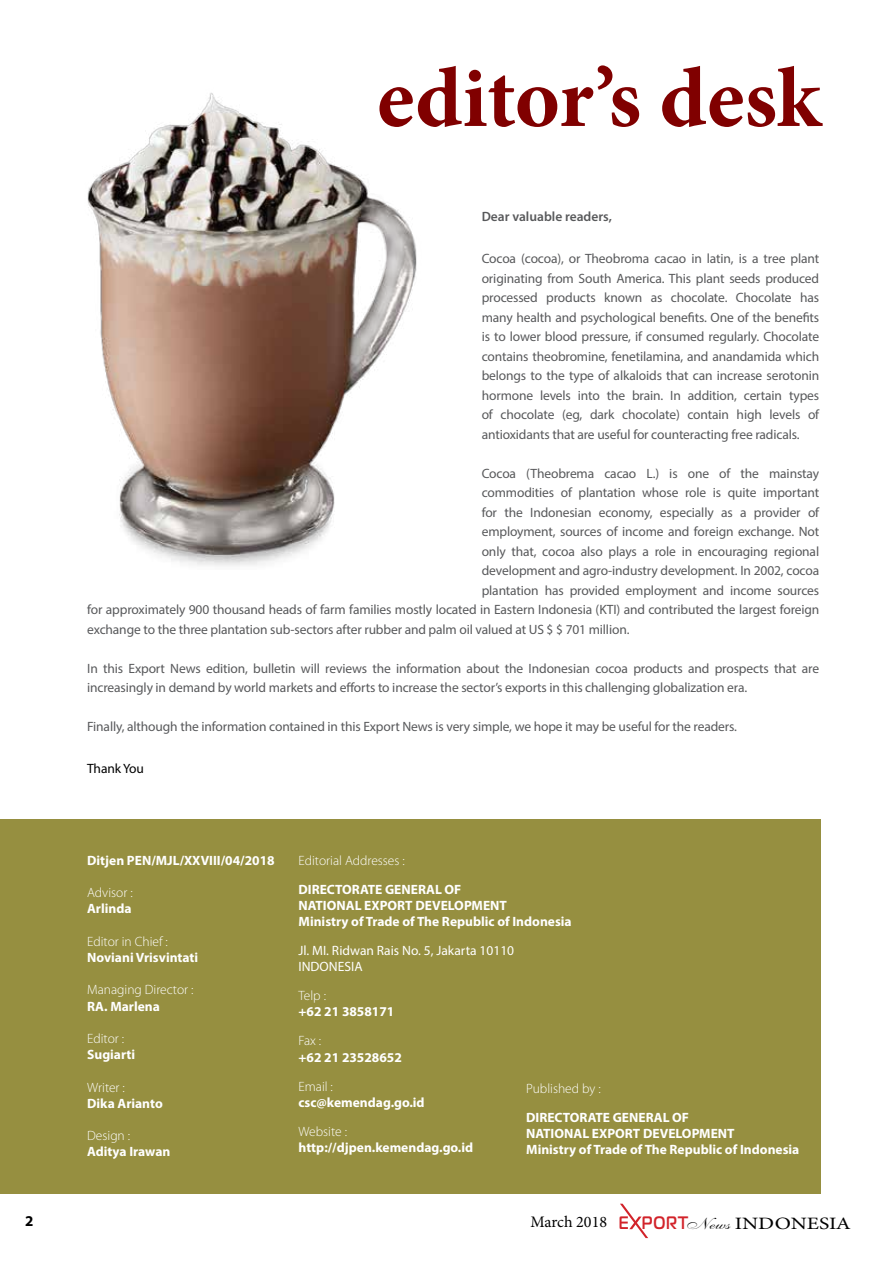
<style>
.page{position:relative;width:893px;height:1263px;background:#fff}
.page>*{position:absolute;margin:0;border:0;box-sizing:border-box;transform-origin:0 0}
.t1{font:700 85.5px "Minion Pro";color:#800000}
.t2{font:16.05px "Minion Pro";letter-spacing:-.005em;color:#000}
.t3{font:700 15px "Myriad Pro";color:#000}
.t4{font:13.5px/19.5px "Myriad Pro";letter-spacing:-.01em;color:#58595b;text-align:justify}
.t5{font:700 13.5px/16.2px "Myriad Pro";color:#fff}
.t6{font:300 13.5px "Myriad Pro";color:#fff}
.t7{font:13.5px/16.2px "Myriad Pro";color:#fff}
.t8{font:600 13.5px "Myriad Pro";color:#58595b}
.t9{font:13.5px "Myriad Pro";letter-spacing:-.01em;color:#000}
.s1{font-family:"Magistral C";font-weight:700;font-size:18px;color:#d2232a}
.s2{font-family:"Allegro"}
.s3{font-size:17.4px}
</style>
<div class="page">
<svg style="left:620px;top:1204px;width:28px;height:34px"></svg>
<div style="left:0;top:819px;width:821px;height:374px;background:#968f40"></div>
<img style="left:87px;top:93px;width:330px;height:473px">
<h1 class="t1" style="left:377px;top:38px;width:445px">editor’s desk</h1>
<p class="t8" style="left:482px;top:208px;width:132px">Dear valuable readers,</p>
<p class="t4" style="left:482px;top:249px;width:339px">Cocoa (cocoa), or Theobroma cacao in latin, is a tree plant originating from South America. This plant seeds produced processed products known as chocolate. Chocolate has many health and psychological benefits. One of the benefits is to lower blood pressure, if consumed regularly. Chocolate contains theobromine, fenetilamina, and anandamida which belongs to the type of alkaloids that can increase serotonin hormone levels into the brain. In addition, certain types of chocolate (eg, dark chocolate) contain high levels of antioxidants that are useful for counteracting free radicals.</p>
<p class="t4" style="left:482px;top:463px;width:339px">Cocoa (Theobrema cacao L.) is one of the mainstay</p>
<p class="t4" style="left:482px;top:483px;width:339px">commodities of plantation whose role is quite important</p>
<p class="t4" style="left:482px;top:502px;width:339px">for the Indonesian economy, especially as a provider of</p>
<p class="t4" style="left:482px;top:521px;width:339px">employment, sources of income and foreign exchange. Not</p>
<p class="t4" style="left:482px;top:541px;width:339px">only that, cocoa also plays a role in encouraging regional</p>
<p class="t4" style="left:482px;top:560px;width:339px">development and agro-industry development. In 2002, cocoa</p>
<p class="t4" style="left:482px;top:580px;width:339px">plantation has provided employment and income sources</p>
<p class="t4" style="left:87px;top:599px;width:734px">for approximately 900 thousand heads of farm families mostly located in Eastern Indonesia (KTI) and contributed the largest foreign</p>
<p class="t4" style="left:87px;top:619px;width:544px">exchange to the three plantation sub-sectors after rubber and palm oil valued at US $ $ 701 million.</p>
<p class="t4" style="left:87px;top:658px;width:733px">In this Export News edition, bulletin will reviews the information about the Indonesian cocoa products and prospects that are increasingly in demand by world markets and efforts to increase the sector’s exports in this challenging globalization era.</p>
<p class="t4" style="left:87px;top:716px;width:651px">Finally, although the information contained in this Export News is very simple, we hope it may be useful for the readers.</p>
<p class="t9" style="left:87px;top:760px;width:58px">Thank You</p>
<p class="t5" style="left:87px;top:852px;width:189px">Ditjen PEN/MJL/XXVIII/04/2018</p>
<p class="t6" style="left:87px;top:885px;width:47px">Advisor :</p>
<p class="t5" style="left:87px;top:900px;width:46px">Arlinda</p>
<p class="t6" style="left:87px;top:934px;width:82px">Editor in Chief :</p>
<p class="t5" style="left:87px;top:949px;width:112px">Noviani Vrisvintati</p>
<p class="t6" style="left:87px;top:982px;width:108px">Managing Director :</p>
<p class="t5" style="left:87px;top:997px;width:74px">RA. Marlena</p>
<p class="t6" style="left:87px;top:1031px;width:38px">Editor :</p>
<p class="t5" style="left:87px;top:1046px;width:49px">Sugiarti</p>
<p class="t6" style="left:87px;top:1080px;width:39px">Writer :</p>
<p class="t5" style="left:87px;top:1095px;width:77px">Dika Arianto</p>
<p class="t6" style="left:87px;top:1128px;width:44px">Design :</p>
<p class="t5" style="left:87px;top:1143px;width:85px">Aditya Irawan</p>
<p class="t6" style="left:298px;top:853px;width:108px">Editorial Addresses :</p>
<p class="t5" style="left:298px;top:881px;width:275px">DIRECTORATE GENERAL OF<br>NATIONAL EXPORT DEVELOPMENT<br>Ministry of Trade of The Republic of Indonesia</p>
<p class="t7" style="left:298px;top:942px;width:217px">Jl. MI. Ridwan Rais No. 5, Jakarta 10110<br>INDONESIA</p>
<p class="t6" style="left:298px;top:988px;width:29px">Telp :</p>
<p class="t5" style="left:298px;top:1003px;width:97px">+62 21 3858171</p>
<p class="t6" style="left:298px;top:1033px;width:24px">Fax :</p>
<p class="t5" style="left:298px;top:1048px;width:105px">+62 21 23528652</p>
<p class="t6" style="left:298px;top:1079px;width:36px">Email :</p>
<p class="t5" style="left:298px;top:1094px;width:128px">csc@kemendag.go.id</p>
<p class="t6" style="left:298px;top:1124px;width:50px">Website :</p>
<p class="t5" style="left:298px;top:1139px;width:176px">http://djpen.kemendag.go.id</p>
<p class="t6" style="left:526px;top:1081px;width:76px">Published by :</p>
<p class="t5" style="left:526px;top:1109px;width:275px">DIRECTORATE GENERAL OF<br>NATIONAL EXPORT DEVELOPMENT<br>Ministry of Trade of The Republic of Indonesia</p>
<p class="t3" style="left:25px;top:1211px;width:10px">2</p>
<p class="t2" style="left:531px;top:1211px;width:322px">March 2018 <span class="s1">E PORT</span><span class="s2">News</span> <span class="s3">INDONESIA</span></p>
</div>
